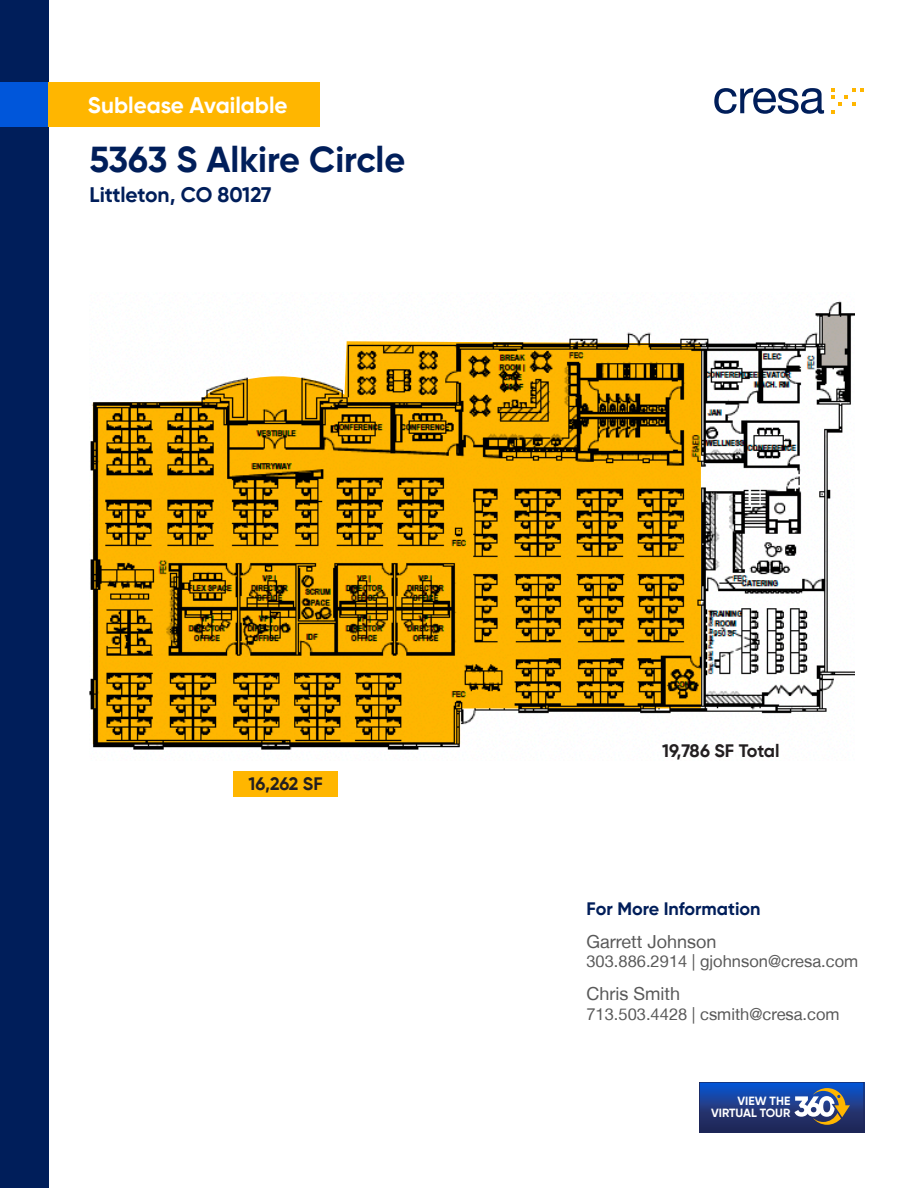
<style>
.page{position:relative;width:918px;height:1188px;background:#fff}
.page>*{position:absolute;margin:0;border:0;box-sizing:border-box;transform-origin:0 0}
.t1{font:700 36px "Gilroy";color:#001e5a}
.Yellow_Bar_Header{font:700 22.5px "Gilroy";color:#fff}
.t2{font:700 21px "Gilroy";letter-spacing:-.01em;color:#001e5a}
.Space_Specs_Bullets{font:18px "Helvetica Neue LT";color:#595959}
.t3{font:700 18px "Gilroy";letter-spacing:-.01em;color:#231f20}
.t4{font:700 18px "Gilroy";color:#001e5a}
.Space_Specs_Bullets-2{font:16.5px "Helvetica Neue LT";color:#595959}
.t5{font:700 11.85px/11.4px "Gilroy";color:#fff;text-align:right}
</style>
<div class="page">
<div style="left:0;top:0;width:49px;height:1188px;background:#001e5a"></div>
<div style="left:0;top:82px;width:49px;height:45px;background:#0056da"></div>
<div style="left:49px;top:82px;width:271px;height:45px;background:#ffb600"></div>
<svg style="left:714px;top:88px;width:110px;height:26px"></svg>
<svg style="left:831px;top:88px;width:33px;height:26px"></svg>
<img style="left:90px;top:301px;width:764px;height:449px">
<svg style="left:701px;top:1084px;width:161px;height:47px;background:#1a3a87"></svg>
<div style="left:699px;top:1082px;width:165px;height:51px;border:1px solid #1d2657"></div>
<svg style="left:794px;top:1088px;width:56px;height:37px"></svg>
<div style="left:233px;top:771px;width:105px;height:25px;background:#ffb600"></div>
<svg style="left:93px;top:341px;width:608px;height:403px;background:#c29115"></svg>
<p class="Yellow_Bar_Header" style="left:88px;top:91px;width:201px">Sublease Available</p>
<p class="t1" style="left:90px;top:137px;width:317px">5363 S Alkire Circle</p>
<p class="t2" style="left:90px;top:181px;width:183px">Littleton, CO 80127</p>
<p class="t3" style="left:249px;top:773px;width:76px">16,262 SF</p>
<p class="t3" style="left:662px;top:740px;width:119px">19,786 SF Total</p>
<p class="t4" style="left:586px;top:897px;width:176px">For More Information</p>
<p class="Space_Specs_Bullets" style="left:586px;top:930px;width:132px">Garrett Johnson</p>
<p class="Space_Specs_Bullets-2" style="left:586px;top:951px;width:273px">303.886.2914 | gjohnson@cresa.com</p>
<p class="Space_Specs_Bullets" style="left:586px;top:983px;width:95px">Chris Smith</p>
<p class="Space_Specs_Bullets-2" style="left:586px;top:1004px;width:255px">713.503.4428 | csmith@cresa.com</p>
<p class="t5" style="left:711px;top:1095px;width:81px">VIEW THE<br>VIRTUAL TOUR</p>
</div>
